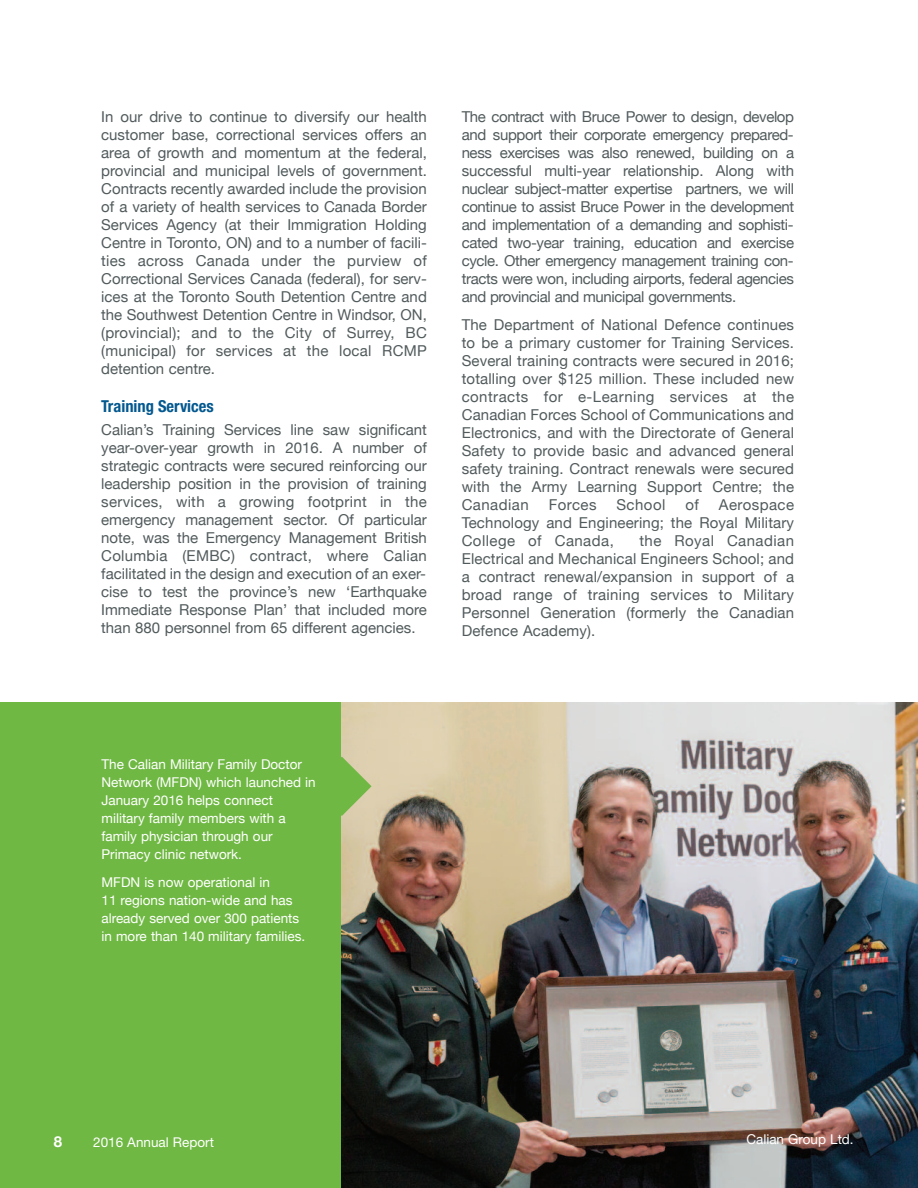
<style>
.page{position:relative;width:918px;height:1188px;background:#fff}
.page>*{position:absolute;margin:0;border:0;box-sizing:border-box;transform-origin:0 0}
.t1{font:700 condensed 16.5px "Helvetica Neue";color:#03588f}
.t2{font:15px/18px "Helvetica Neue";letter-spacing:.01em;color:#515a5c;text-align:justify}
.t3{font:700 15px "Helvetica Neue";color:#fff}
.t4{font:13.5px/18px "Helvetica Neue";color:#fff}
.t5{font:13.5px "Helvetica Neue";color:#fff}
</style>
<div class="page">
<div style="left:0;top:702px;width:342px;height:486px;background:#70b844"></div>
<img style="left:342px;top:702px;width:576px;height:486px">
<svg style="left:341px;top:757px;width:31px;height:59px;background:#a5c278"></svg>
<p class="t2" style="left:101px;top:108px;width:327px">In our drive to continue to diversify our health customer base, correctional services offers an area of growth and momentum at the federal, provincial and municipal levels of government.<br>Contracts recently awarded include the provision of a variety of health services to Canada Border Services Agency (at their Immigration Holding Centre in Toronto, ON) and to a number of facili&shy;ties across Canada under the purview of Correctional Services Canada (federal), for serv&shy;ices at the Toronto South Detention Centre and the Southwest Detention Centre in Windsor, ON, (provincial); and to the City of Surrey, BC (municipal) for services at the local RCMP detention centre.</p>
<p class="t1" style="left:101px;top:400px;width:114px">Training Services</p>
<p class="t2" style="left:101px;top:421px;width:327px">Calian’s Training Services line saw significant year-over-year growth in 2016. A number of strategic contracts were secured reinforcing our leadership position in the provision of training services, with a growing footprint in the emergency management sector. Of particular note, was the Emergency Management British Columbia (EMBC) contract, where Calian facilitated in the design and execution of an exer&shy;cise to test the province’s new ‘Earthquake Immediate Response Plan’ that included more than 880 personnel from 65 different agencies.</p>
<p class="t2" style="left:462px;top:108px;width:334px">The contract with Bruce Power to design, develop and support their corporate emergency prepared&shy;ness exercises was also renewed, building on a successful multi-year relationship. Along with nuclear subject-matter expertise partners, we will continue to assist Bruce Power in the development and implementation of a demanding and sophisti&shy;cated two-year training, education and exercise cycle. Other emergency management training con&shy;tracts were won, including airports, federal agencies and provincial and municipal governments.</p>
<p class="t2" style="left:462px;top:315px;width:334px">The Department of National Defence continues to be a primary customer for Training Services.<br>Several training contracts were secured in 2016; totalling over $125 million. These included new contracts for e-Learning services at the Canadian Forces School of Communications and Electronics, and with the Directorate of General Safety to provide basic and advanced general safety training. Contract renewals were secured with the Army Learning Support Centre; the Canadian</p>
<p class="t2" style="left:549px;top:495px;width:49px">Forces</p>
<p class="t2" style="left:616px;top:495px;width:50px">School</p>
<p class="t2" style="left:685px;top:495px;width:15px">of</p>
<p class="t2" style="left:462px;top:495px;width:334px;text-indent:257px">Aerospace Technology and Engineering; the Royal Military College of Canada,</p>
<p class="t2" style="left:462px;top:531px;width:334px;text-indent:178px">the Royal Canadian Electrical and Mechanical Engineers School; and a contract renewal/expansion in support of a broad range of training services to Military Personnel Generation (formerly the Canadian Defence Academy).</p>
<p class="t4" style="left:102px;top:755px;width:216px">The Calian Military Family Doctor<br>Network (MFDN) which launched in<br>January 2016 helps connect military family members with a family physician through our<br>Primacy clinic network.</p>
<p class="t4" style="left:102px;top:873px;width:205px">MFDN is now operational in<br>11 regions nation-wide and has already served over 300 patients in more than 140 military families.</p>
<p class="t3" style="left:54px;top:1133px;width:10px">8</p>
<p class="t4" style="left:746px;top:1130px;width:109px">Calian Group Ltd.</p>
<p class="t5" style="left:93px;top:1138px;width:122px">2016 Annual Report</p>
</div>
